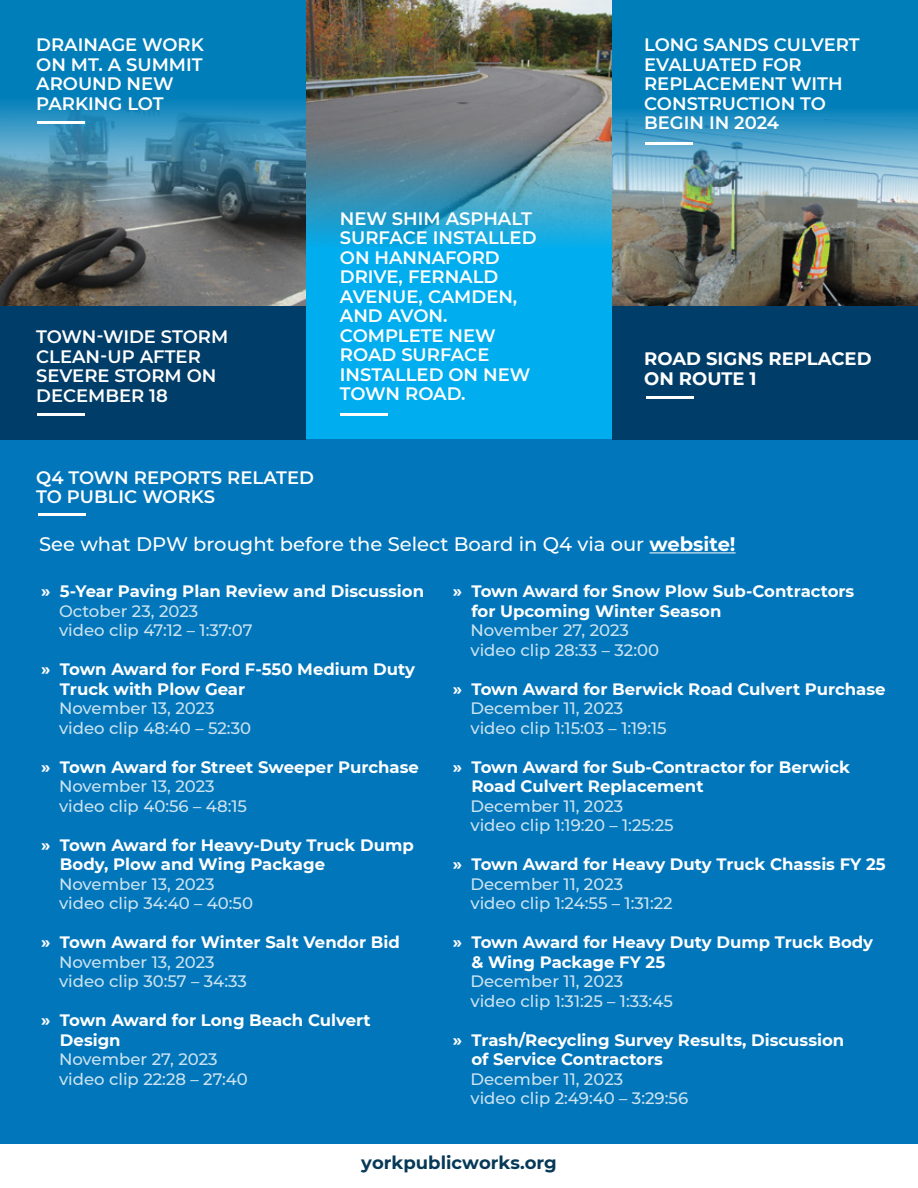
<style>
.page{position:relative;width:918px;height:1188px;background:#fff}
.page>*{position:absolute;margin:0;border:0;box-sizing:border-box;transform-origin:0 0}
.t1{font:500 19.5px "Montserrat";color:#fff}
.t2{font:600 18px/19.5px "Montserrat";color:#fff}
.t3{font:700 18px/19.5px "Montserrat";color:#fff}
.t4{font:700 18px "Montserrat";color:#063957}
.t5{font:700 16.5px/19.5px "Montserrat";color:#fff}
.t6{font:500 16.5px/19.5px "Montserrat";color:rgb(255 255 255/.8)}
.s1{font-weight:700}
</style>
<div class="page">
<img style="left:0;top:236px;width:306px;height:70px">
<div style="left:0;top:0;width:306px;height:96px;background:#007eb9"></div>
<img style="left:0;top:96px;width:306px;height:140px">
<img style="left:612px;top:217px;width:306px;height:89px">
<div style="left:612px;top:0;width:306px;height:105px;background:#007eb9"></div>
<img style="left:612px;top:105px;width:306px;height:112px">
<img style="left:306px;top:0;width:306px;height:122px">
<div style="left:306px;top:248px;width:306px;height:192px;background:#00aeef"></div>
<svg style="left:306px;top:122px;width:306px;height:126px;background:#4d94ae"></svg>
<div style="left:0;top:439px;width:918px;height:705px;background:#0276ba"></div>
<div style="left:0;top:306px;width:306px;height:134px;background:#003d68"></div>
<div style="left:612px;top:306px;width:306px;height:134px;background:#003d68"></div>
<hr style="left:38px;top:513px;width:48px;height:3px;background:#fff">
<hr style="left:646px;top:396px;width:48px;height:3px;background:#fff">
<hr style="left:37px;top:413px;width:48px;height:3px;background:#fff">
<hr style="left:650px;top:552px;width:86px;height:1px;background:#fff">
<hr style="left:37px;top:121px;width:48px;height:3px;background:#fff">
<hr style="left:645px;top:142px;width:48px;height:2px;background:#fff">
<hr style="left:341px;top:413px;width:47px;height:3px;background:#fff">
<p class="t2" style="left:36px;top:34px;width:169px">DRAINAGE WORK<br>ON MT. A SUMMIT<br>AROUND NEW<br>PARKING LOT</p>
<p class="t2" style="left:644px;top:34px;width:217px">LONG SANDS CULVERT<br>EVALUATED FOR<br>REPLACEMENT WITH<br>CONSTRUCTION TO<br>BEGIN IN 2024</p>
<p class="t2" style="left:36px;top:326px;width:194px">TOWN-WIDE STORM<br>CLEAN-UP AFTER<br>SEVERE STORM ON<br>DECEMBER 18</p>
<p class="t2" style="left:340px;top:208px;width:198px">NEW SHIM ASPHALT<br>SURFACE INSTALLED<br>ON HANNAFORD<br>DRIVE, FERNALD<br>AVENUE, CAMDEN,<br>AND AVON.<br>COMPLETE NEW<br>ROAD SURFACE<br>INSTALLED ON NEW<br>TOWN ROAD.</p>
<p class="t2" style="left:36px;top:467px;width:279px">Q4 TOWN REPORTS RELATED<br>TO PUBLIC WORKS</p>
<p class="t3" style="left:644px;top:348px;width:229px">ROAD SIGNS REPLACED<br>ON ROUTE 1</p>
<p class="t1" style="left:39px;top:531px;width:698px">See what DPW brought before the Select Board in Q4 via our <span class="s1">website!</span></p>
<p class="t5" style="left:41px;top:581px;width:384px">» 5-Year Paving Plan Review and Discussion</p>
<p class="t6" style="left:59px;top:600px;width:195px">October 23, 2023<br>video clip 47:12 – 1:37:07</p>
<p class="t5" style="left:60px;top:659px;width:357px;text-indent:-19px">» Town Award for Ford F-550 Medium Duty<br>Truck with Plow Gear</p>
<p class="t6" style="left:59px;top:698px;width:194px">November 13, 2023 video clip 48:40 – 52:30</p>
<p class="t5" style="left:41px;top:756px;width:379px">» Town Award for Street Sweeper Purchase</p>
<p class="t6" style="left:59px;top:776px;width:190px">November 13, 2023 video clip 40:56 – 48:15</p>
<p class="t5" style="left:60px;top:834px;width:355px;text-indent:-19px">» Town Award for Heavy-Duty Truck Dump<br>Body, Plow and Wing Package</p>
<p class="t6" style="left:59px;top:873px;width:196px">November 13, 2023 video clip 34:40 – 40:50</p>
<p class="t5" style="left:41px;top:932px;width:360px">» Town Award for Winter Salt Vendor Bid</p>
<p class="t6" style="left:59px;top:951px;width:189px">November 13, 2023 video clip 30:57 – 34:33</p>
<p class="t5" style="left:60px;top:1010px;width:312px;text-indent:-19px">» Town Award for Long Beach Culvert<br>Design</p>
<p class="t6" style="left:59px;top:1049px;width:190px">November 27, 2023 video clip 22:28 – 27:40</p>
<p class="t5" style="left:471px;top:581px;width:385px;text-indent:-19px">» Town Award for Snow Plow Sub-Contractors for Upcoming Winter Season</p>
<p class="t6" style="left:470px;top:620px;width:190px">November 27, 2023 video clip 28:33 – 32:00</p>
<p class="t5" style="left:453px;top:678px;width:434px">» Town Award for Berwick Road Culvert Purchase</p>
<p class="t6" style="left:470px;top:698px;width:198px">December 11, 2023 video clip 1:15:03 – 1:19:15</p>
<p class="t5" style="left:471px;top:756px;width:380px;text-indent:-19px">» Town Award for Sub-Contractor for Berwick<br>Road Culvert Replacement</p>
<p class="t6" style="left:470px;top:795px;width:205px">December 11, 2023<br>video clip 1:19:20 – 1:25:25</p>
<p class="t5" style="left:453px;top:854px;width:434px">» Town Award for Heavy Duty Truck Chassis FY 25</p>
<p class="t6" style="left:470px;top:873px;width:204px">December 11, 2023 video clip 1:24:55 – 1:31:22</p>
<p class="t5" style="left:471px;top:932px;width:403px;text-indent:-19px">» Town Award for Heavy Duty Dump Truck Body &amp; Wing Package FY 25</p>
<p class="t6" style="left:470px;top:971px;width:204px">December 11, 2023 video clip 1:31:25 – 1:33:45</p>
<p class="t5" style="left:471px;top:1029px;width:374px;text-indent:-19px">» Trash/Recycling Survey Results, Discussion of Service Contractors</p>
<p class="t6" style="left:470px;top:1068px;width:219px">December 11, 2023<br>video clip 2:49:40 – 3:29:56</p>
<p class="t4" style="left:361px;top:1150px;width:197px">yorkpublicworks.org</p>
</div>
